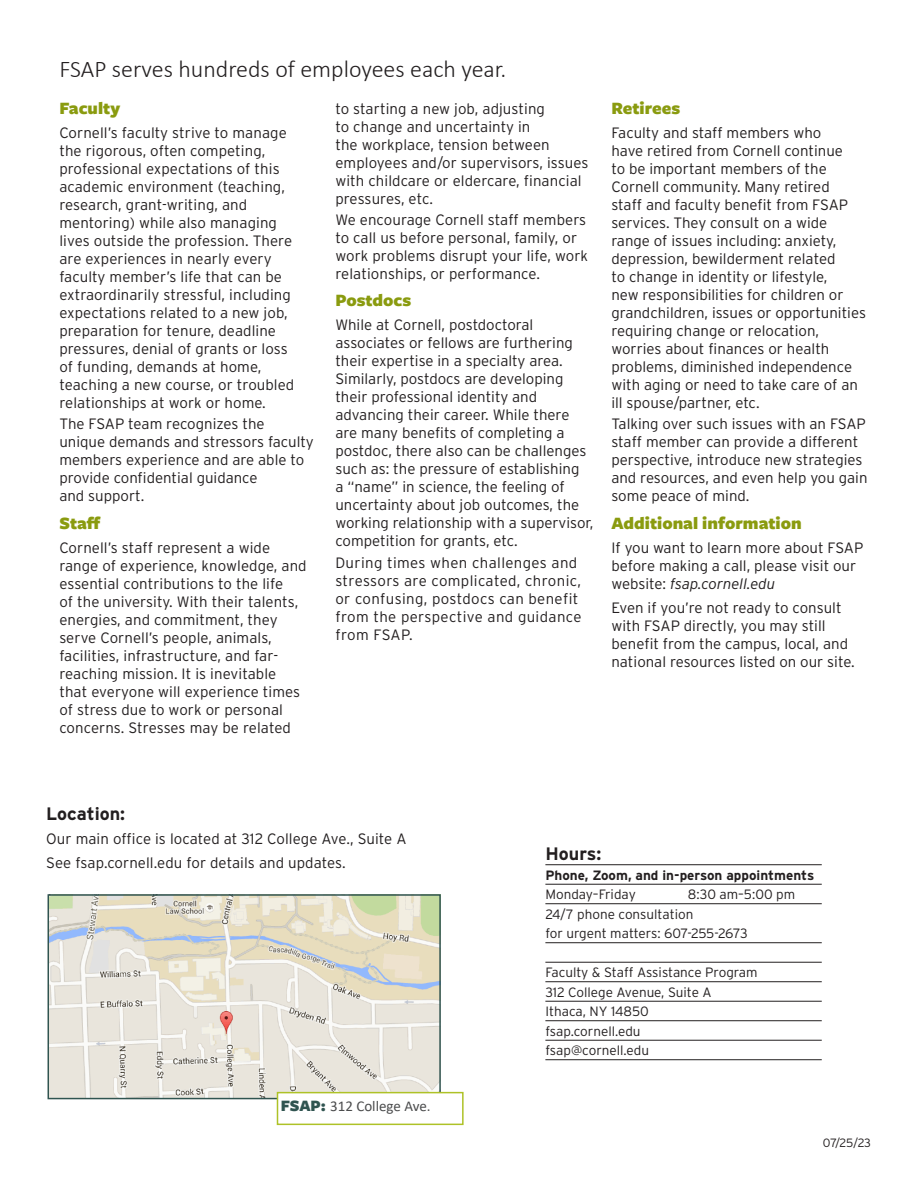
<style>
.page{position:relative;width:918px;height:1188px;background:#fff}
.page>*{position:absolute;margin:0;border:0;box-sizing:border-box;transform-origin:0 0}
.text_10_12{font:300 24px "Calibri";color:#231f20}
.text_10_12-2{font:900 18px "Freight Sans Pro";color:#8a9b0f}
.text_10_12-3{font:700 18px "Interstate";color:#231f20}
.text_10_12-4{font:300 15px/18px "Interstate";color:#231f20}
.text_10_12-5{font:300 15px/18px "Interstate";letter-spacing:.025em;color:#231f20}
.t1{font:15px "Calibri";color:#4b4c4d}
.back_page_hours_text{font:300 13.5px/19.5px "Interstate";color:#231f20}
.back_page_hours_text-2{font:700 13.5px "Interstate";color:#231f20}
.text_10_12-6{font:300 12px "Interstate";color:#231f20}
.s1{font-style:italic}
.s2{font-family:"Freight Sans Pro";font-weight:900;font-size:16.5px;color:#305450}
</style>
<div class="page">
<hr style="left:545px;top:864px;width:277px;height:1px;background:#231f20">
<hr style="left:545px;top:884px;width:277px;height:1px;background:#231f20">
<hr style="left:545px;top:903px;width:277px;height:1px;background:#231f20">
<hr style="left:545px;top:942px;width:277px;height:1px;background:#231f20">
<hr style="left:545px;top:962px;width:277px;height:1px;background:#231f20">
<hr style="left:545px;top:981px;width:277px;height:1px;background:#231f20">
<hr style="left:545px;top:1001px;width:277px;height:1px;background:#231f20">
<hr style="left:545px;top:1020px;width:277px;height:1px;background:#231f20">
<hr style="left:545px;top:1040px;width:277px;height:1px;background:#231f20">
<hr style="left:545px;top:1059px;width:277px;height:1px;background:#231f20">
<img style="left:51px;top:897px;width:387px;height:199px">
<div style="left:48px;top:894px;width:393px;height:205px;border:2px solid #305450"></div>
<div style="left:277px;top:1092px;width:187px;height:33px;background:#fff;border:2px solid #aec227"></div>
<p class="text_10_12" style="left:59px;top:54px;width:449px">FSAP serves hundreds of employees each year.</p>
<p class="text_10_12-2" style="left:59px;top:95px;width:62px">Faculty</p>
<p class="text_10_12-4" style="left:59px;top:123px;width:236px">Cornell’s faculty strive to manage the rigorous, often competing, professional expectations of this academic environment (teaching, research, grant-writing, and mentoring) while also managing lives outside the profession. There are experiences in nearly every faculty member’s life that can be extraordinarily stressful, including expectations related to a new job, preparation for tenure, deadline pressures, denial of grants or loss of funding, demands at home, teaching a new course, or troubled relationships at work or home.</p>
<p class="text_10_12-4" style="left:59px;top:415px;width:256px">The FSAP team recognizes the unique demands and stressors faculty members experience and are able to provide confidential guidance<br>and support.</p>
<p class="text_10_12-2" style="left:59px;top:510px;width:43px">Staff</p>
<p class="text_10_12-4" style="left:59px;top:538px;width:249px">Cornell’s staff represent a wide range of experience, knowledge, and essential contributions to the life<br>of the university. With their talents, energies, and commitment, they serve Cornell’s people, animals, facilities, infrastructure, and far&shy;reaching mission. It is inevitable that everyone will experience times of stress due to work or personal concerns. Stresses may be related</p>
<p class="text_10_12-4" style="left:335px;top:99px;width:255px">to starting a new job, adjusting<br>to change and uncertainty in<br>the workplace, tension between employees and/or supervisors, issues with childcare or eldercare, financial pressures, etc.</p>
<p class="text_10_12-4" style="left:335px;top:210px;width:254px">We encourage Cornell staff members to call us before personal, family, or work problems disrupt your life, work relationships, or performance.</p>
<p class="text_10_12-2" style="left:335px;top:288px;width:78px">Postdocs</p>
<p class="text_10_12-4" style="left:335px;top:316px;width:259px">While at Cornell, postdoctoral associates or fellows are furthering their expertise in a specialty area.<br>Similarly, postdocs are developing their professional identity and advancing their career. While there are many benefits of completing a postdoc, there also can be challenges such as: the pressure of establishing<br>a “name” in science, the feeling of uncertainty about job outcomes, the working relationship with a supervisor, competition for grants, etc.</p>
<p class="text_10_12-5" style="left:335px;top:553px;width:248px">During times when challenges and stressors are complicated, chronic, or confusing, postdocs can benefit from the perspective and guidance from FSAP.</p>
<p class="text_10_12-2" style="left:611px;top:95px;width:70px">Retirees</p>
<p class="text_10_12-4" style="left:611px;top:123px;width:256px">Faculty and staff members who<br>have retired from Cornell continue<br>to be important members of the Cornell community. Many retired<br>staff and faculty benefit from FSAP services. They consult on a wide range of issues including: anxiety, depression, bewilderment related<br>to change in identity or lifestyle,<br>new responsibilities for children or grandchildren, issues or opportunities requiring change or relocation, worries about finances or health problems, diminished independence with aging or need to take care of an ill spouse/partner, etc.</p>
<p class="text_10_12-4" style="left:611px;top:415px;width:258px">Talking over such issues with an FSAP staff member can provide a different perspective, introduce new strategies and resources, and even help you gain some peace of mind.</p>
<p class="text_10_12-2" style="left:611px;top:510px;width:192px">Additional information</p>
<p class="text_10_12-4" style="left:611px;top:538px;width:254px">If you want to learn more about FSAP before making a call, please visit our website: <span class="s1">fsap.cornell.edu</span></p>
<p class="text_10_12-4" style="left:611px;top:598px;width:245px">Even if you’re not ready to consult with FSAP directly, you may still benefit from the campus, local, and national resources listed on our site.</p>
<p class="text_10_12-3" style="left:46px;top:804px;width:80px">Location:</p>
<p class="text_10_12-4" style="left:46px;top:830px;width:362px">Our main office is located at 312 College Ave., Suite A</p>
<p class="text_10_12-4" style="left:46px;top:854px;width:301px">See fsap.cornell.edu for details and updates.</p>
<p class="t1" style="left:281px;top:1096px;width:151px"><span class="s2">FSAP:</span> 312 College Ave.</p>
<p class="text_10_12-3" style="left:545px;top:844px;width:57px">Hours:</p>
<p class="back_page_hours_text-2" style="left:545px;top:867px;width:270px">Phone, Zoom, and in-person appointments</p>
<p class="back_page_hours_text" style="left:545px;top:884px;width:92px">Monday–Friday</p>
<p class="back_page_hours_text" style="left:688px;top:884px;width:109px">8:30 am–5:00 pm</p>
<p class="back_page_hours_text" style="left:545px;top:904px;width:204px">24/7 phone consultation<br>for urgent matters: 607-255-2673</p>
<p class="back_page_hours_text" style="left:545px;top:962px;width:214px">Faculty &amp; Staff Assistance Program</p>
<p class="back_page_hours_text" style="left:545px;top:982px;width:168px">312 College Avenue, Suite A</p>
<p class="back_page_hours_text" style="left:545px;top:1001px;width:105px">Ithaca, NY 14850</p>
<p class="back_page_hours_text" style="left:545px;top:1021px;width:97px">fsap.cornell.edu</p>
<p class="back_page_hours_text" style="left:545px;top:1040px;width:105px">fsap@cornell.edu</p>
<p class="text_10_12-6" style="left:823px;top:1136px;width:50px">07/25/23</p>
</div>
